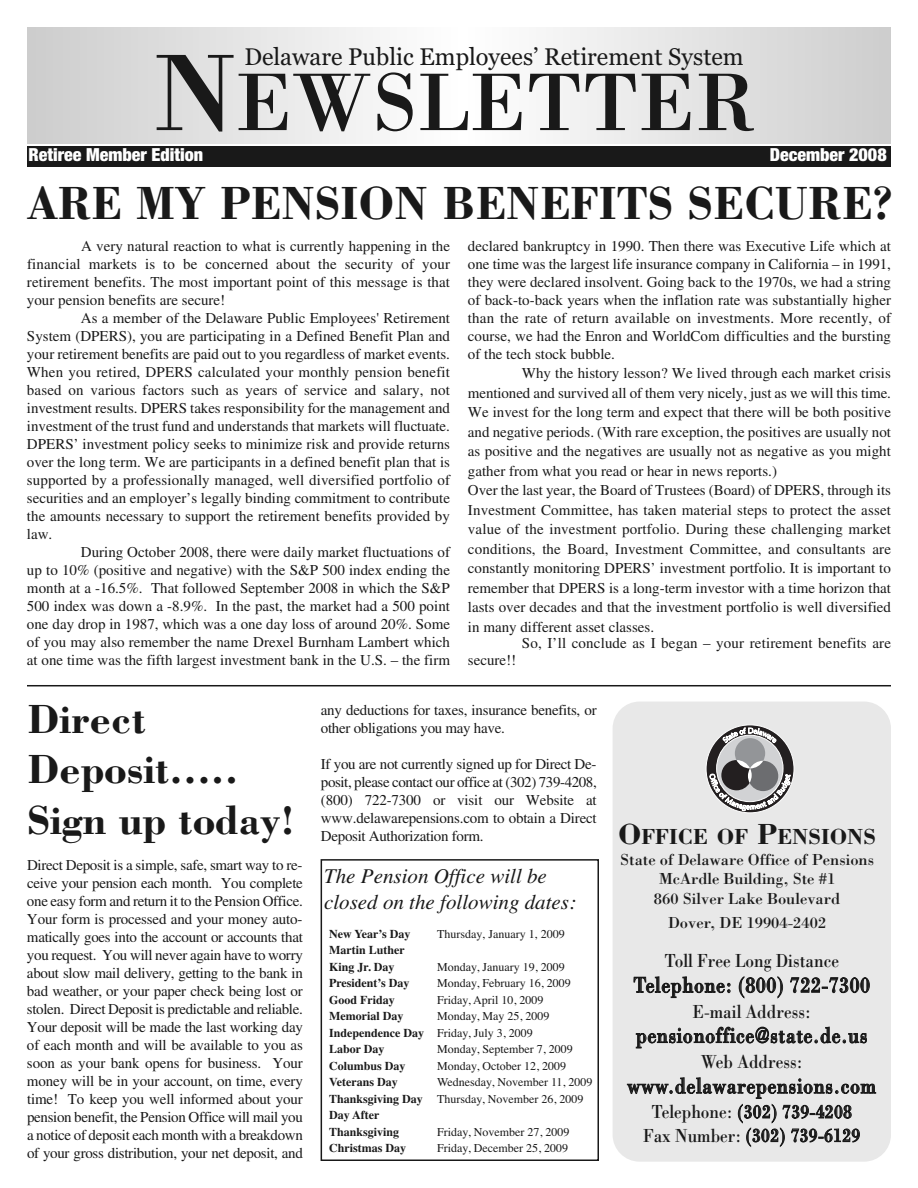
<style>
.page{position:relative;width:918px;height:1188px;background:#fff}
.page>*{position:absolute;margin:0;border:0;box-sizing:border-box;transform-origin:0 0}
.t1{font:84.3px "Bodoni";color:#191919}
.t2{font:700 48px "Bodoni";color:#191919;scale:.96 1}
.t3{font:700 42px/50.4px "Bodoni";color:#191919}
.t4{font:24px "Georgia";color:#191919}
.t5{font:22.5px "Bodoni";letter-spacing:.025em;color:#191919;scale:.89 1}
.t6{font:700 22.5px "Bodoni";color:#191919}
.t7{font:italic 21px/25.2px "Times";color:#191919}
.t8{font:19.5px/23.7px "Bodoni";color:#191919;text-align:center;scale:.89 1}
.t9{font:900 condensed 18px "Helvetica Neue";color:#fff}
.t10{font:16.5px/19.5px "Bodoni";color:#191919;text-align:center}
.t11{font:15px/18px "Times";color:#191919;text-align:justify}
.t12{font:12px/16.5px "Times Roman TT";color:#191919}
.t13{font:700 12px/16.5px "Times";color:#191919}
.t14{font:12px "Times";color:#191919}
.s1{font-size:112.5px}
.s2{font-family:"Times";font-weight:700}
.s3{font-size:30px}
</style>
<div class="page">
<svg style="left:27px;top:27px;width:864px;height:116px"></svg>
<div style="left:27px;top:146px;width:864px;height:21px;background:#191919"></div>
<div style="left:613px;top:702px;width:278px;height:460px;background:#e8e8e8;border-radius:27px"></div>
<svg style="left:706px;top:725px;width:88px;height:88px"></svg>
<svg style="left:710px;top:728px;width:80px;height:83px"></svg>
<div style="left:321px;top:859px;width:278px;height:302px;border:2px solid #191919"></div>
<hr style="left:27px;top:685px;width:864px;height:1px;background:#191919">
<h3 class="t4" style="left:244px;top:42px;width:501px">Delaware Public Employees’ Retirement System</h3>
<h1 class="t1" style="left:154px;top:52px;width:603px"><span class="s1">N</span>EWSLETTER</h1>
<p class="t9" style="left:28px;top:144px;width:176px">Retiree Member Edition</p>
<p class="t9" style="left:770px;top:144px;width:118px">December 2008</p>
<h2 class="t2" style="left:27px;top:174px;width:904px">ARE MY PENSION BENEFITS SECURE?</h2>
<p class="t11" style="left:27px;top:236px;width:425px;text-indent:54px">A very natural reaction to what is currently happening in the financial markets is to be concerned about the security of your retirement benefits. The most important point of this message is that your pension benefits are secure!</p>
<p class="t11" style="left:27px;top:308px;width:425px;text-indent:54px">As a member of the Delaware Public Employees' Retirement System (DPERS), you are participating in a Defined Benefit Plan and your retirement benefits are paid out to you regardless of market events.<br>When you retired, DPERS calculated your monthly pension benefit based on various factors such as years of service and salary, not investment results. DPERS takes responsibility for the management and investment of the trust fund and understands that markets will fluctuate.<br>DPERS’ investment policy seeks to minimize risk and provide returns over the long term. We are participants in a defined benefit plan that is supported by a professionally managed, well diversified portfolio of securities and an employer’s legally binding commitment to contribute the amounts necessary to support the retirement benefits provided by law.</p>
<p class="t11" style="left:27px;top:542px;width:425px;text-indent:54px">During October 2008, there were daily market fluctuations of up to 10% (positive and negative) with the S&amp;P 500 index ending the month at a -16.5%. That followed September 2008 in which the S&amp;P 500 index was down a -8.9%. In the past, the market had a 500 point one day drop in 1987, which was a one day loss of around 20%. Some of you may also remember the name Drexel Burnham Lambert which at one time was the fifth largest investment bank in the U.S. – the firm</p>
<p class="t11" style="left:468px;top:236px;width:425px">declared bankruptcy in 1990. Then there was Executive Life which at one time was the largest life insurance company in California – in 1991, they were declared insolvent. Going back to the 1970s, we had a string of back-to-back years when the inflation rate was substantially higher than the rate of return available on investments. More recently, of course, we had the Enron and WorldCom difficulties and the bursting of the tech stock bubble.</p>
<p class="t11" style="left:468px;top:363px;width:425px;line-height:19.5px;text-align:left;text-indent:54px">Why the history lesson? We lived through each market crisis mentioned and survived all of them very nicely, just as we will this time.<br>We invest for the long term and expect that there will be both positive and negative periods. (With rare exception, the positives are usually not as positive and the negatives are usually not as negative as you might gather from what you read or hear in news reports.)<br>Over the last year, the Board of Trustees (Board) of DPERS, through its Investment Committee, has taken material steps to protect the asset value of the investment portfolio. During these challenging market conditions, the Board, Investment Committee, and consultants are constantly monitoring DPERS’ investment portfolio. It is important to remember that DPERS is a long-term investor with a time horizon that lasts over decades and that the investment portfolio is well diversified in many different asset classes.</p>
<p class="t11" style="left:522px;top:634px;width:371px">So, I’ll conclude as I began – your retirement benefits are</p>
<p class="t11" style="left:468px;top:650px;width:50px">secure!!</p>
<h3 class="t3" style="left:27px;top:693px;width:269px">Direct<br>Deposit…..<br>Sign up today!</h3>
<p class="t11" style="left:27px;top:856px;width:277px">Direct Deposit is a simple, safe, smart way to re&shy;ceive your pension each month. You complete one easy form and return it to the Pension Office.<br>Your form is processed and your money auto&shy;matically goes into the account or accounts that you request. You will never again have to worry about slow mail delivery, getting to the bank in bad weather, or your paper check being lost or stolen. Direct Deposit is predictable and reliable.<br>Your deposit will be made the last working day of each month and will be available to you as soon as your bank opens for business. Your money will be in your account, on time, every time! To keep you well informed about your pension benefit, the Pension Office will mail you a notice of deposit each month with a breakdown of your gross distribution, your net deposit, and</p>
<p class="t11" style="left:321px;top:700px;width:277px">any deductions for taxes, insurance benefits, or other obligations you may have.</p>
<p class="t11" style="left:321px;top:754px;width:277px">If you are not currently signed up for Direct De&shy;posit, please contact our office at (302) 739-4208, (800) 722-7300 or visit our Website at www.delawarepensions.com to obtain a Direct Deposit Authorization form.</p>
<h3 class="t7" style="left:324px;top:863px;width:253px">The Pension Office will be closed on the following dates:</h3>
<p class="t13" style="left:329px;top:925px;width:83px">New Year’s Day</p>
<p class="t14" style="left:437px;top:927px;width:129px">Thursday, January 1, 2009</p>
<p class="t13" style="left:329px;top:942px;width:77px">Martin Luther<br>King Jr. Day</p>
<p class="t12" style="left:437px;top:958px;width:129px">Monday, January 19, 2009</p>
<p class="t13" style="left:329px;top:975px;width:82px">President’s Day</p>
<p class="t12" style="left:437px;top:975px;width:135px">Monday, February 16, 2009</p>
<p class="t13" style="left:329px;top:991px;width:67px">Good Friday</p>
<p class="t12" style="left:437px;top:991px;width:108px">Friday, April 10, 2009</p>
<p class="t13" style="left:329px;top:1008px;width:76px">Memorial Day</p>
<p class="t12" style="left:329px;top:1008px;width:222px;text-indent:108px">Monday, May 25, 2009<br><span class="s2">Independence Day</span> Friday, July 3, 2009</p>
<p class="t13" style="left:329px;top:1041px;width:57px">Labor Day</p>
<p class="t12" style="left:437px;top:1041px;width:137px">Monday, September 7, 2009</p>
<p class="t13" style="left:329px;top:1057px;width:78px">Columbus Day</p>
<p class="t12" style="left:437px;top:1057px;width:130px">Monday, October 12, 2009</p>
<p class="t13" style="left:329px;top:1074px;width:70px">Veterans Day</p>
<p class="t12" style="left:329px;top:1074px;width:265px;text-indent:108px">Wednesday, November 11, 2009<br><span class="s2">Thanksgiving Day</span> Thursday, November 26, 2009</p>
<p class="t13" style="left:329px;top:1107px;width:72px">Day After<br>Thanksgiving</p>
<p class="t12" style="left:437px;top:1123px;width:134px">Friday, November 27, 2009</p>
<p class="t13" style="left:329px;top:1140px;width:78px">Christmas Day</p>
<p class="t12" style="left:437px;top:1140px;width:132px">Friday, December 25, 2009</p>
<h3 class="t6" style="left:618px;top:823px;width:259px"><span class="s3">O</span>FFICE OF <span class="s3">P</span>ENSIONS</h3>
<p class="t10" style="left:620px;top:849px;width:256px">State of Delaware Office of Pensions<br>McArdle Building, Ste #1<br>860 Silver Lake Boulevard</p>
<p class="t10" style="left:668px;top:912px;width:160px">Dover, DE 19904-2402</p>
<h3 class="t8" style="left:665px;top:949px;width:198px">Toll Free Long Distance</h3>
<h3 class="t5" style="left:633px;top:971px;width:268px">Telephone: (800) 722-7300</h3>
<h3 class="t8" style="left:693px;top:999px;width:134px">E-mail Address:</h3>
<h3 class="t5" style="left:636px;top:1022px;width:262px">pensionoffice@state.de.us</h3>
<h3 class="t8" style="left:701px;top:1049px;width:116px">Web Address:</h3>
<h3 class="t5" style="left:627px;top:1072px;width:281px">www.delawarepensions.com</h3>
<h3 class="t8" style="left:643px;top:1099px;width:245px">Telephone: (302) 739-4208<br>Fax Number: (302) 739-6129</h3>
</div>
